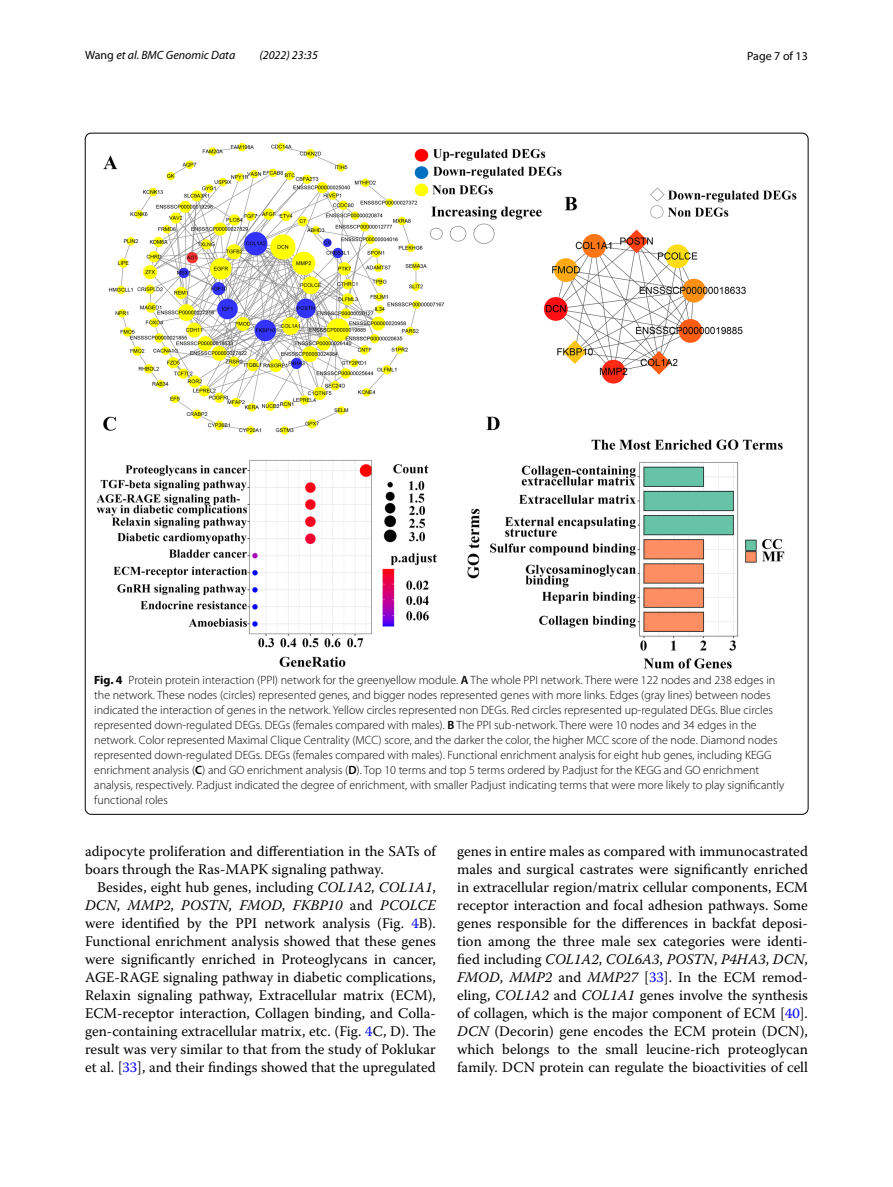
<style>
.page{position:relative;width:893px;height:1187px;background:#fff}
.page>*{position:absolute;margin:0;border:0;box-sizing:border-box;transform-origin:0 0}
.t1{font:14.7px/18px "Warnock Pro";color:#000;text-align:justify}
.t2{font:300 12px/15px "Myriad Pro";color:#000}
.t3{font:italic 12px "Myriad Pro";color:#000}
.t4{font:12px "Myriad Pro";color:#000}
.s1{font-style:normal}
.s2{font-weight:700}
.s3{font-weight:600}
.s4{font-style:italic}
.s5{color:#00f}
</style>
<div class="page">
<img style="left:96px;top:142px;width:701px;height:526px">
<p class="t3" style="left:85px;top:48px;width:152px"><span class="s1">Wang</span> et al. BMC Genomic Data</p>
<p class="t3" style="left:259px;top:48px;width:60px">(2022) 23:35</p>
<p class="t4" style="left:747px;top:48px;width:62px">Page 7 of 13</p>
<p class="t2" style="left:94px;top:672px;width:692px"><span class="s2">Fig. 4</span> Protein protein interaction (PPI) network for the greenyellow module. <span class="s3">A</span> The whole PPI network. There were 122 nodes and 238 edges in the network. These nodes (circles) represented genes, and bigger nodes represented genes with more links. Edges (gray lines) between nodes indicated the interaction of genes in the network. Yellow circles represented non DEGs. Red circles represented up-regulated DEGs. Blue circles represented down-regulated DEGs. DEGs (females compared with males). <span class="s3">B</span> The PPI sub-network. There were 10 nodes and 34 edges in the network. Color represented Maximal Clique Centrality (MCC) score, and the darker the color, the higher MCC score of the node. Diamond nodes represented down-regulated DEGs. DEGs (females compared with males). Functional enrichment analysis for eight hub genes, including KEGG enrichment analysis (<span class="s3">C</span>) and GO enrichment analysis (<span class="s3">D</span>). Top 10 terms and top 5 terms ordered by P.adjust for the KEGG and GO enrichment analysis, respectively. P.adjust indicated the degree of enrichment, with smaller P.adjust indicating terms that were more likely to play significantly functional roles</p>
<p class="t1" style="left:85px;top:841px;width:352px">adipocyte proliferation and differentiation in the SATs of boars through the Ras-MAPK signaling pathway.</p>
<p class="t1" style="left:85px;top:877px;width:352px;text-indent:12px">Besides, eight hub genes, including <span class="s4">COL1A2</span>, <span class="s4">COL1A1</span>, <span class="s4">DCN</span>, <span class="s4">MMP2</span>, <span class="s4">POSTN</span>, <span class="s4">FMOD</span>, <span class="s4">FKBP10</span> and <span class="s4">PCOLCE </span>were identified by the PPI network analysis (Fig. <span class="s5">4</span>B).<br>Functional enrichment analysis showed that these genes were significantly enriched in Proteoglycans in cancer, AGE-RAGE signaling pathway in diabetic complications, Relaxin signaling pathway, Extracellular matrix (ECM), ECM-receptor interaction, Collagen binding, and Colla&shy;gen-containing extracellular matrix, etc. (Fig. <span class="s5">4</span>C, D). The result was very similar to that from the study of Poklukar et al. [<span class="s5">33</span>], and their findings showed that the upregulated</p>
<p class="t1" style="left:457px;top:841px;width:352px">genes in entire males as compared with immunocastrated males and surgical castrates were significantly enriched in extracellular region/matrix cellular components, ECM receptor interaction and focal adhesion pathways. Some genes responsible for the differences in backfat deposi&shy;tion among the three male sex categories were identi&shy;fied including <span class="s4">COL1A2</span>, <span class="s4">COL6A3</span>, <span class="s4">POSTN</span>, <span class="s4">P4HA3</span>, <span class="s4">DCN</span>, <span class="s4">FMOD</span>, <span class="s4">MMP2</span> and <span class="s4">MMP27</span> [<span class="s5">33</span>]. In the ECM remod&shy;eling, <span class="s4">COL1A2</span> and <span class="s4">COL1A1</span> genes involve the synthesis of collagen, which is the major component of ECM [<span class="s5">40</span>].<br><span class="s4">DCN</span> (Decorin) gene encodes the ECM protein (DCN), which belongs to the small leucine-rich proteoglycan family. DCN protein can regulate the bioactivities of cell</p>
</div>
